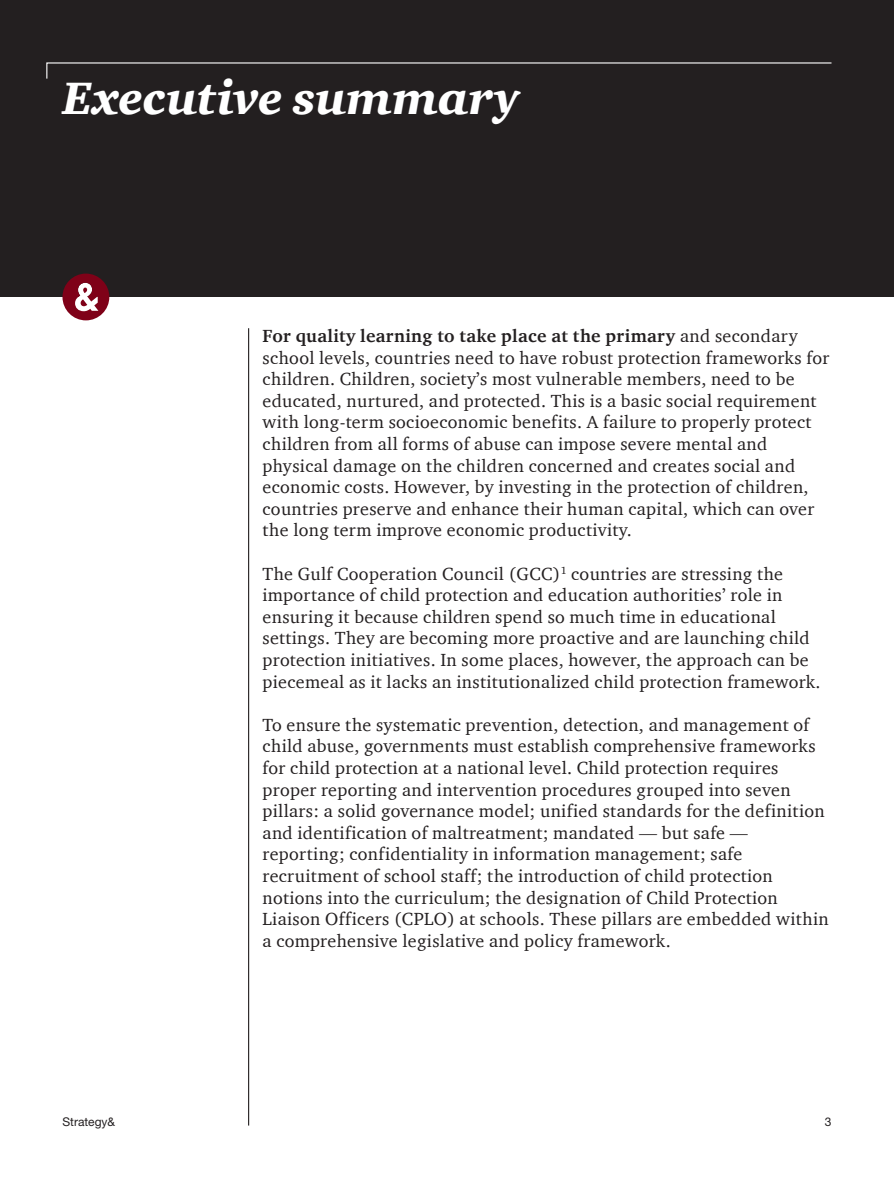
<style>
.page{position:relative;width:894px;height:1188px;background:#fff}
.page>*{position:absolute;margin:0;border:0;box-sizing:border-box;transform-origin:0 0}
.Page_Heading_31pt_Bl{font:italic 900 46.5px "Charter ITC Com";color:#fff}
.Body_Copy{font:18px/21.6px "Charter ITC Com";letter-spacing:.02em;color:#231f20}
.t1{font:12px "Helvetica Neue LT Std";color:#231f20}
.s1{font-weight:700}
</style>
<div class="page">
<hr style="left:248px;top:328px;width:1px;height:798px;background:#231f20">
<div style="left:0;top:0;width:893px;height:297px;background:#231f20"></div>
<svg style="left:46px;top:62px;width:786px;height:17px"></svg>
<svg style="left:62px;top:274px;width:47px;height:46px"></svg>
<p class="Page_Heading_31pt_Bl" style="left:62px;top:69px;width:458px">Executive summary</p>
<p class="Body_Copy" style="left:262px;top:325px;width:568px"><span class="s1">For quality learning to take place at the primary</span> and secondary school levels, countries need to have robust protection frameworks for children. Children, society’s most vulnerable members, need to be educated, nurtured, and protected. This is a basic social requirement with long-term socioeconomic benefits. A failure to properly protect children from all forms of abuse can impose severe mental and physical damage on the children concerned and creates social and economic costs. However, by investing in the protection of children, countries preserve and enhance their human capital, which can over the long term improve economic productivity.</p>
<p class="Body_Copy" style="left:262px;top:562px;width:559px">The Gulf Cooperation Council (GCC)<sup>1</sup> countries are stressing the importance of child protection and education authorities’ role in ensuring it because children spend so much time in educational settings. They are becoming more proactive and are launching child protection initiatives. In some places, however, the approach can be piecemeal as it lacks an institutionalized child protection framework.</p>
<p class="Body_Copy" style="left:262px;top:714px;width:567px">To ensure the systematic prevention, detection, and management of child abuse, governments must establish comprehensive frameworks for child protection at a national level. Child protection requires proper reporting and intervention procedures grouped into seven pillars: a solid governance model; unified standards for the definition and identification of maltreatment; mandated — but safe — reporting; confidentiality in information management; safe recruitment of school staff; the introduction of child protection notions into the curriculum; the designation of Child Protection Liaison Officers (CPLO) at schools. These pillars are embedded within a comprehensive legislative and policy framework.</p>
<p class="t1" style="left:62px;top:1114px;width:54px">Strategy&amp;</p>
<p class="t1" style="left:824px;top:1114px;width:8px">3</p>
</div>
